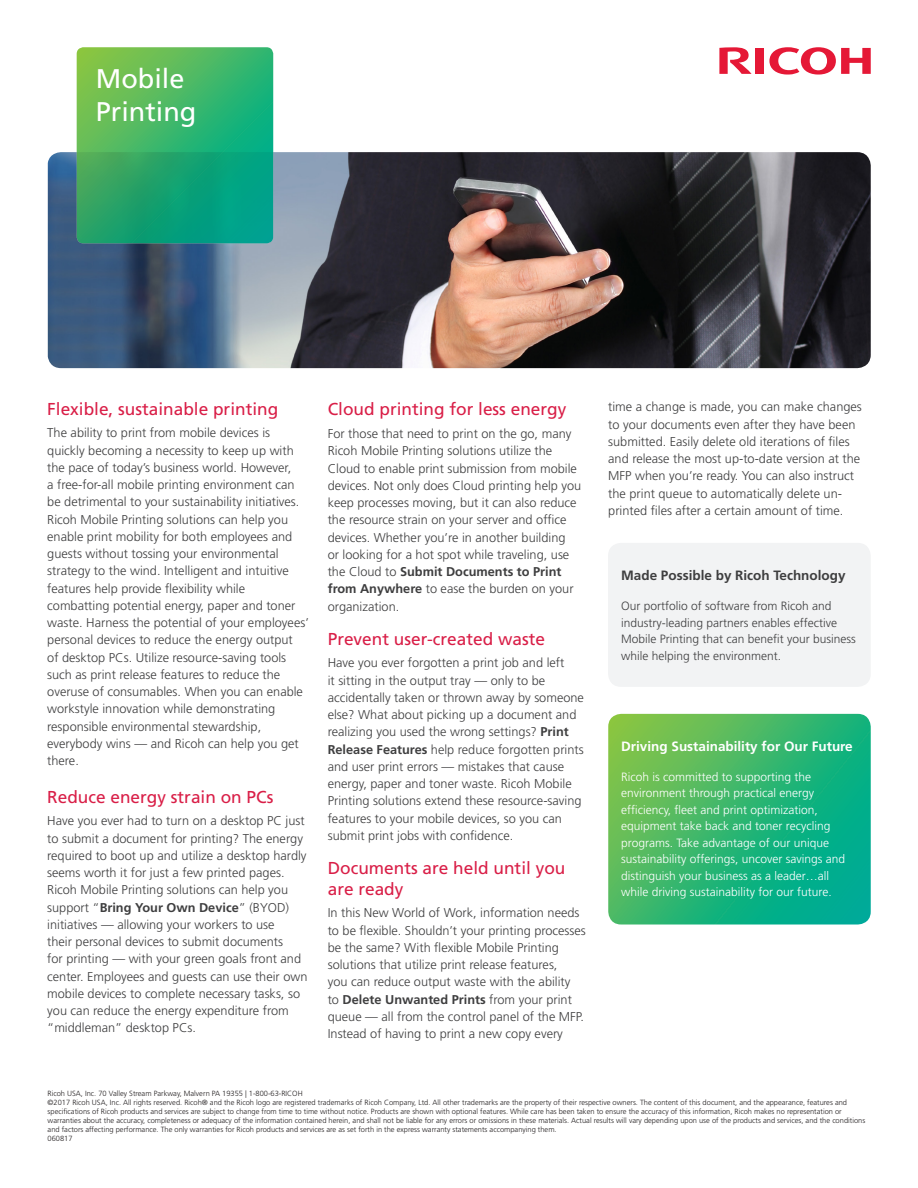
<style>
.page{position:relative;width:918px;height:1188px;background:#fff}
.page>*{position:absolute;margin:0;border:0;box-sizing:border-box;transform-origin:0 0}
.Balloon_-_Title{font:27px "Frutiger LT Std";color:#fff}
.H4_-_Red{font:17.25px/20.7px "Frutiger LT Std";color:#d91e47}
.Side_Box_-_Heading{font:700 13.5px "Frutiger LT Std";color:#fff}
.Side_Box_-_Heading-2{font:700 13.5px "Frutiger LT Std";color:#3e3e3f}
.Body{font:300 12.75px/17.2px "Frutiger LT Std";color:#3e3e3f}
.Side_Box_-_Body_-_Wh{font:300 12px/16.5px "Frutiger LT Std";color:#fff}
.Side_Box_-_Body_-_Bl{font:300 12px/16.5px "Frutiger LT Std";color:#3e3e3f}
.t1{font:300 7.5px/9px "Frutiger LT Std";color:#231f20}
.s1{font-weight:700}
</style>
<div class="page">
<svg style="left:769px;top:47px;width:102px;height:28px"></svg>
<div style="left:756px;top:48px;width:8px;height:26px;background:#e51836"></div>
<svg style="left:719px;top:47px;width:33px;height:27px"></svg>
<img style="left:48px;top:152px;width:823px;height:216px">
<svg style="left:608px;top:714px;width:263px;height:211px;background:#34b671"></svg>
<div style="left:608px;top:543px;width:263px;height:144px;background:#f2f3f4;border-radius:13px"></div>
<svg style="left:77px;top:47px;width:196px;height:196px;background:#31ae6c"></svg>
<p class="Balloon_-_Title" style="left:96px;top:63px;width:90px">Mobile</p>
<p class="Balloon_-_Title" style="left:96px;top:95px;width:102px">Printing</p>
<p class="H4_-_Red" style="left:47px;top:399px;width:233px">Flexible, sustainable printing</p>
<p class="Body" style="left:47px;top:425px;width:263px">The ability to print from mobile devices is quickly becoming a necessity to keep up with the pace of today’s business world. However,<br>a free-for-all mobile printing environment can be detrimental to your sustainability initiatives.<br>Ricoh Mobile Printing solutions can help you enable print mobility for both employees and guests without tossing your environmental strategy to the wind. Intelligent and intuitive features help provide flexibility while combatting potential energy, paper and toner waste. Harness the potential of your employees’ personal devices to reduce the energy output<br>of desktop PCs. Utilize resource-saving tools such as print release features to reduce the overuse of consumables. When you can enable workstyle innovation while demonstrating responsible environmental stewardship, everybody wins — and Ricoh can help you get there.</p>
<p class="H4_-_Red" style="left:47px;top:786px;width:228px">Reduce energy strain on PCs</p>
<p class="Body" style="left:47px;top:813px;width:262px">Have you ever had to turn on a desktop PC just to submit a document for printing? The energy required to boot up and utilize a desktop hardly seems worth it for just a few printed pages.<br>Ricoh Mobile Printing solutions can help you support “<span class="s1">Bring Your Own Device</span>” (BYOD) initiatives — allowing your workers to use<br>their personal devices to submit documents<br>for printing — with your green goals front and center. Employees and guests can use their own mobile devices to complete necessary tasks, so you can reduce the energy expenditure from “middleman” desktop PCs.</p>
<p class="H4_-_Red" style="left:328px;top:399px;width:240px">Cloud printing for less energy</p>
<p class="Body" style="left:328px;top:425px;width:255px">For those that need to print on the go, many Ricoh Mobile Printing solutions utilize the Cloud to enable print submission from mobile devices. Not only does Cloud printing help you keep processes moving, but it can also reduce the resource strain on your server and office devices. Whether you’re in another building<br>or looking for a hot spot while traveling, use the Cloud to <span class="s1">Submit Documents to Print from Anywhere</span> to ease the burden on your organization.</p>
<p class="H4_-_Red" style="left:328px;top:628px;width:219px">Prevent user-created waste</p>
<p class="Body" style="left:328px;top:655px;width:258px">Have you ever forgotten a print job and left<br>it sitting in the output tray — only to be accidentally taken or thrown away by someone else? What about picking up a document and realizing you used the wrong settings? <span class="s1">Print Release Features</span> help reduce forgotten prints and user print errors — mistakes that cause energy, paper and toner waste. Ricoh Mobile Printing solutions extend these resource-saving features to your mobile devices, so you can submit print jobs with confidence.</p>
<p class="H4_-_Red" style="left:328px;top:858px;width:239px">Documents are held until you are ready</p>
<p class="Body" style="left:328px;top:905px;width:260px">In this New World of Work, information needs to be flexible. Shouldn’t your printing processes be the same? With flexible Mobile Printing solutions that utilize print release features,<br>you can reduce output waste with the ability<br>to <span class="s1">Delete Unwanted Prints</span> from your print queue — all from the control panel of the MFP.<br>Instead of having to print a new copy every</p>
<p class="Body" style="left:608px;top:399px;width:255px">time a change is made, you can make changes to your documents even after they have been submitted. Easily delete old iterations of files and release the most up-to-date version at the MFP when you’re ready. You can also instruct the print queue to automatically delete un&shy;printed files after a certain amount of time.</p>
<p class="Side_Box_-_Heading-2" style="left:621px;top:567px;width:226px">Made Possible by Ricoh Technology</p>
<p class="Side_Box_-_Body_-_Bl" style="left:621px;top:598px;width:236px">Our portfolio of software from Ricoh and industry-leading partners enables effective Mobile Printing that can benefit your business while helping the environment.</p>
<p class="Side_Box_-_Heading" style="left:621px;top:738px;width:233px">Driving Sustainability for Our Future</p>
<p class="Side_Box_-_Body_-_Wh" style="left:621px;top:769px;width:225px">Ricoh is committed to supporting the environment through practical energy efficiency, fleet and print optimization, equipment take back and toner recycling programs. Take advantage of our unique sustainability offerings, uncover savings and distinguish your business as a leader…all while driving sustainability for our future.</p>
<p class="t1" style="left:48px;top:1089px;width:819px">Ricoh USA, Inc. 70 Valley Stream Parkway, Malvern PA 19355 | 1-800-63-RICOH<br>©2017 Ricoh USA, Inc. All rights reserved. Ricoh® and the Ricoh logo are registered trademarks of Ricoh Company, Ltd. All other trademarks are the property of their respective owners. The content of this document, and the appearance, features and specifications of Ricoh products and services are subject to change from time to time without notice. Products are shown with optional features. While care has been taken to ensure the accuracy of this information, Ricoh makes no representation or warranties about the accuracy, completeness or adequacy of the information contained herein, and shall not be liable for any errors or omissions in these materials. Actual results will vary depending upon use of the products and services, and the conditions and factors affecting performance. The only warranties for Ricoh products and services are as set forth in the express warranty statements accompanying them.<br>060817</p>
</div>
